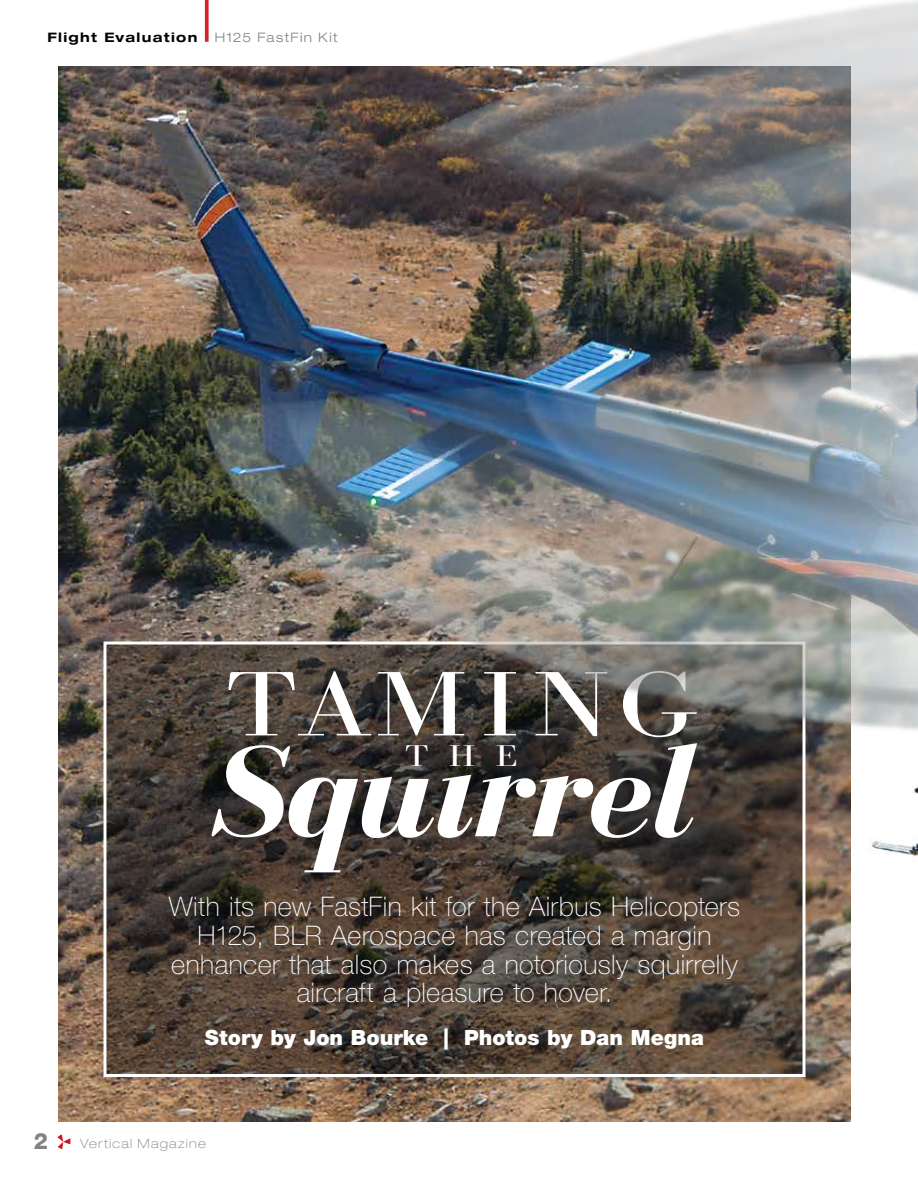
<style>
.page{position:relative;width:918px;height:1188px;background:#fff}
.page>*{position:absolute;margin:0;border:0;box-sizing:border-box;transform-origin:0 0}
.t1{font:94.2px "Bodoni FLF";letter-spacing:.075em;color:#fff;scale:1.25 1}
.t2{font:30.9px "Bodoni FLF";color:#fff;scale:1.25 1}
.t3{font:100 27px/28.5px "Helvetica Neue LT Std";letter-spacing:.015em;color:#fff;text-align:center}
.t4{font:800 22.5px "Helvetica Neue LT Std";color:#808285}
.t5{font:900 21px "Helvetica Neue LT Std";letter-spacing:.005em;color:#fff}
.t6{font:700 expanded 13.05px "Helvetica Neue LT Std";letter-spacing:.1em;color:#000}
.t7{font:300 expanded 13.05px "Helvetica Neue LT Std";letter-spacing:.105em;color:#808285}
.t8{font:100 expanded 12.75px "Helvetica Neue LT Std";letter-spacing:.095em;color:#808285}
</style>
<div class="page">
<svg style="left:205px;top:0;width:4px;height:42px"></svg>
<svg style="left:58px;top:1135px;width:13px;height:14px"></svg>
<img style="left:58px;top:66px;width:792px;height:1056px">
<svg style="left:108px;top:646px;width:694px;height:427px;background:#4d4137"></svg>
<div style="left:104px;top:642px;width:702px;height:435px;border:3px solid #fff"></div>
<svg style="left:212px;top:743px;width:201px;height:129px"></svg>
<img style="left:413px;top:0;width:505px;height:901px">
<p class="t6" style="left:48px;top:29px;width:151px">Flight Evaluation</p>
<p class="t7" style="left:215px;top:29px;width:125px">H125 FastFin Kit</p>
<h1 class="t1" style="left:225px;top:653px;width:380px">TAMING</h1>
<p class="t2" style="left:405px;top:739px;width:92px">THE</p>
<p class="t3" style="left:169px;top:893px;width:573px">With its new FastFin kit for the Airbus Helicopters H125, BLR Aerospace has created a margin enhancer that also makes a notoriously squirrelly aircraft a pleasure to hover.</p>
<p class="t5" style="left:205px;top:1025px;width:501px">Story by Jon Bourke | Photos by Dan Megna</p>
<p class="t4" style="left:34px;top:1128px;width:16px">2</p>
<p class="t8" style="left:80px;top:1135px;width:127px">Vertical Magazine</p>
</div>
